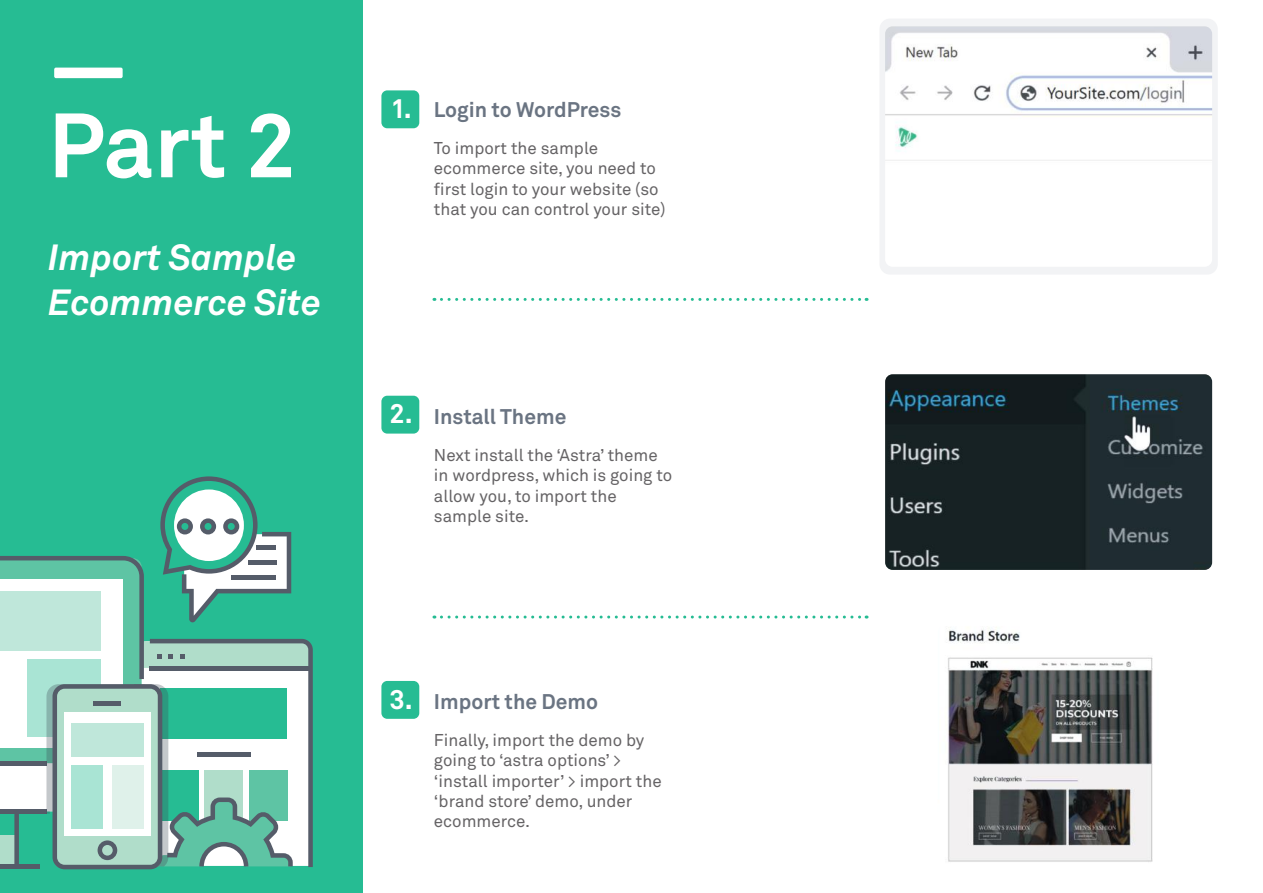
<style>
.page{position:relative;width:1263px;height:893px;background:#fff}
.page>*{position:absolute;margin:0;border:0;box-sizing:border-box;transform-origin:0 0}
.t1{font:700 90px "Akkurat Pro";color:#fff}
.t2{font:italic 700 36px/45px "Akkurat Pro";color:#fff}
.t3{font:700 27px "Akkurat Pro";color:#fff}
.t4{font:700 21px "Akkurat Pro";color:#6a7482}
.t5{font:16.95px/20.4px "Akkurat Pro";color:#656365}
</style>
<div class="page">
<div style="left:0;top:0;width:363px;height:893px;background:#26bc93"></div>
<svg style="left:441px;top:615px;width:426px;height:3px"></svg>
<svg style="left:441px;top:298px;width:426px;height:3px"></svg>
<div style="left:879px;top:19px;width:339px;height:256px;background:#f2f3f5;border-radius:10px"></div>
<img style="left:885px;top:26px;width:327px;height:240px">
<img style="left:885px;top:374px;width:327px;height:196px">
<img style="left:948px;top:627px;width:205px;height:235px">
<div style="left:54px;top:68px;width:69px;height:10px;background:#fff;border-radius:2px"></div>
<svg style="left:0;top:476px;width:313px;height:393px"></svg>
<div style="left:381px;top:90px;width:38px;height:38px;background:#26bc93;border-radius:6px"></div>
<div style="left:381px;top:396px;width:38px;height:38px;background:#26bc93;border-radius:6px"></div>
<div style="left:381px;top:681px;width:38px;height:38px;background:#26bc93;border-radius:6px"></div>
<h1 class="t1" style="left:48px;top:90px;width:250px">Part 2</h1>
<h2 class="t2" style="left:48px;top:235px;width:275px">Import Sample<br>Ecommerce Site</h2>
<h3 class="t3" style="left:390px;top:92px;width:23px">1.</h3>
<p class="t4" style="left:434px;top:97px;width:189px">Login to WordPress</p>
<p class="t5" style="left:434px;top:138px;width:233px">To import the sample ecommerce site, you need to first login to your website (so that you can control your site)</p>
<h3 class="t3" style="left:389px;top:397px;width:25px">2.</h3>
<p class="t4" style="left:434px;top:403px;width:134px">Install Theme</p>
<p class="t5" style="left:434px;top:445px;width:240px">Next install the ‘Astra’ theme in wordpress, which is going to allow you, to import the sample site.</p>
<h3 class="t3" style="left:389px;top:682px;width:25px">3.</h3>
<p class="t4" style="left:434px;top:688px;width:166px">Import the Demo</p>
<p class="t5" style="left:434px;top:730px;width:229px">Finally, import the demo by going to ‘astra options’ &gt; ‘install importer’ &gt; import the ‘brand store’ demo, under ecommerce.</p>
</div>
